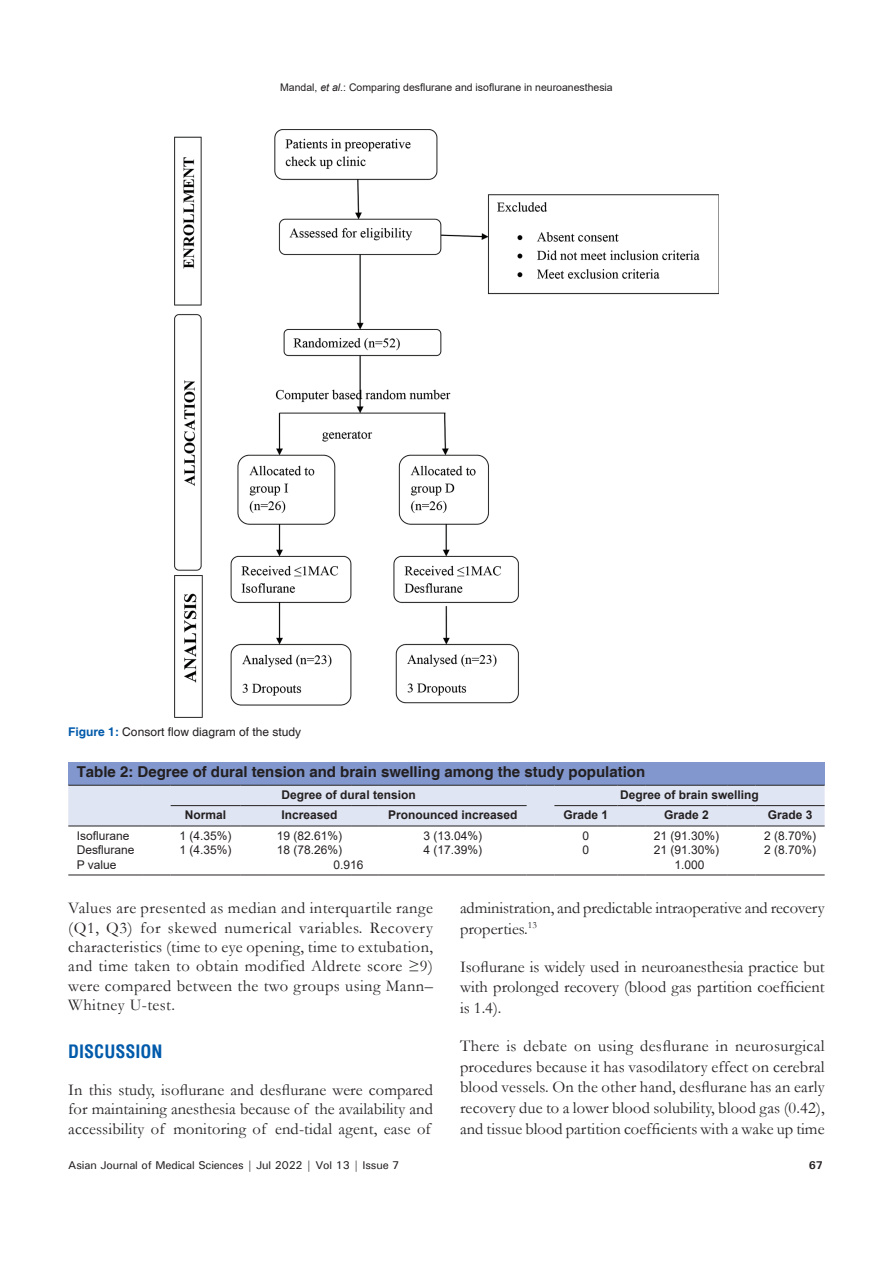
<style>
.page{position:relative;width:893px;height:1263px;background:#fff}
.page>*{position:absolute;margin:0;border:0;box-sizing:border-box;transform-origin:0 0}
.t1{font:700 condensed 18px "Helvetica";color:#015aaa}
.TX{font:16.5px/19.4px "Garamond";color:#231f20;text-align:justify}
.TT{font:700 15px "Helvetica";color:#231f20}
.TB{font:12px "Arial";color:#231f20}
.TCH{font:700 12px "Arial";color:#231f20}
.FGC{font:12px "Helvetica";color:#231f20}
.TBL{font:12px "Arial";color:#231f20}
.t2{font:500 11.25px "Univers";letter-spacing:-.01em;color:#231f20}
.t3{font:700 11.25px "Univers";color:#231f20}
.t4{font:10.5px "Arial";color:#231f20}
.s1{font-style:italic}
.s2{font-weight:700;color:#015aaa}
</style>
<div class="page">
<div style="left:68px;top:763px;width:757px;height:22px;background:#8197cd"></div>
<hr style="left:68px;top:874px;width:75px;height:1px;background:#231f20">
<svg style="left:143px;top:874px;width:28px;height:1px"></svg>
<hr style="left:171px;top:874px;width:69px;height:1px;background:#231f20">
<svg style="left:240px;top:874px;width:28px;height:1px"></svg>
<hr style="left:268px;top:874px;width:83px;height:1px;background:#231f20">
<svg style="left:351px;top:874px;width:28px;height:1px"></svg>
<hr style="left:379px;top:874px;width:148px;height:1px;background:#231f20">
<svg style="left:527px;top:874px;width:27px;height:1px"></svg>
<hr style="left:554px;top:874px;width:63px;height:1px;background:#231f20">
<svg style="left:617px;top:874px;width:28px;height:1px"></svg>
<hr style="left:645px;top:874px;width:83px;height:1px;background:#231f20">
<svg style="left:728px;top:874px;width:28px;height:1px"></svg>
<hr style="left:756px;top:874px;width:69px;height:1px;background:#231f20">
<svg style="left:68px;top:785px;width:757px;height:42px;background:#d5d9e6"></svg>
<hr style="left:756px;top:805px;width:69px;height:1px;background:#231f20">
<img style="left:174px;top:129px;width:545px;height:589px">
<p class="t4" style="left:280px;top:80px;width:334px">Mandal, <span class="s1">et al</span>.: Comparing desflurane and isoflurane in neuroanesthesia</p>
<p class="FGC" style="left:68px;top:724px;width:234px"><span class="s2">Figure 1:</span> Consort flow diagram of the study</p>
<p class="TT" style="left:77px;top:762px;width:570px">Table 2: Degree of dural tension and brain swelling among the study population</p>
<p class="TCH" style="left:282px;top:786px;width:136px">Degree of dural tension</p>
<p class="TCH" style="left:620px;top:786px;width:140px">Degree of brain swelling</p>
<p class="TCH" style="left:185px;top:807px;width:43px">Normal</p>
<p class="TCH" style="left:282px;top:807px;width:58px">Increased</p>
<p class="TCH" style="left:388px;top:807px;width:131px">Pronounced increased</p>
<p class="TCH" style="left:564px;top:807px;width:46px">Grade 1</p>
<p class="TCH" style="left:664px;top:807px;width:46px">Grade 2</p>
<p class="TCH" style="left:768px;top:807px;width:46px">Grade 3</p>
<p class="TB" style="left:77px;top:827px;width:54px">Isoflurane</p>
<p class="TB" style="left:179px;top:827px;width:54px">1 (4.35%)</p>
<p class="TB" style="left:277px;top:827px;width:67px">19 (82.61%)</p>
<p class="TB" style="left:423px;top:827px;width:60px">3 (13.04%)</p>
<p class="TB" style="left:583px;top:827px;width:8px">0</p>
<p class="TB" style="left:654px;top:827px;width:67px">21 (91.30%)</p>
<p class="TB" style="left:764px;top:827px;width:54px">2 (8.70%)</p>
<p class="TB" style="left:77px;top:842px;width:59px">Desflurane</p>
<p class="TB" style="left:179px;top:842px;width:54px">1 (4.35%)</p>
<p class="TB" style="left:277px;top:842px;width:67px">18 (78.26%)</p>
<p class="TB" style="left:423px;top:842px;width:60px">4 (17.39%)</p>
<p class="TB" style="left:583px;top:842px;width:8px">0</p>
<p class="TB" style="left:654px;top:842px;width:67px">21 (91.30%)</p>
<p class="TB" style="left:764px;top:842px;width:54px">2 (8.70%)</p>
<p class="TBL" style="left:77px;top:856px;width:41px">P value</p>
<p class="TBL" style="left:334px;top:856px;width:32px">0.916</p>
<p class="TBL" style="left:674px;top:856px;width:32px">1.000</p>
<p class="TX" style="left:68px;top:898px;width:366px">Values are presented as median and interquartile range (Q1, Q3) for skewed numerical variables. Recovery characteristics (time to eye opening, time to extubation, and time taken to obtain modified Aldrete score ≥9) were compared between the two groups using Mann– Whitney U-test.</p>
<h1 class="t1" style="left:68px;top:1040px;width:96px">DISCUSSION</h1>
<p class="TX" style="left:68px;top:1079px;width:366px">In this study, isoflurane and desflurane were compared for maintaining anesthesia because of the availability and accessibility of monitoring of end-tidal agent, ease of</p>
<p class="TX" style="left:460px;top:897px;width:366px;line-height:20.7px">administration, and predictable intraoperative and recovery properties.<sup>13</sup></p>
<p class="TX" style="left:460px;top:956px;width:366px;line-height:20.7px">Isoflurane is widely used in neuroanesthesia practice but with prolonged recovery (blood gas partition coefficient is 1.4).</p>
<p class="TX" style="left:460px;top:1035px;width:366px;line-height:20.7px">There is debate on using desflurane in neurosurgical procedures because it has vasodilatory effect on cerebral blood vessels. On the other hand, desflurane has an early recovery due to a lower blood solubility, blood gas (0.42), and tissue blood partition coefficients with a wake up time</p>
<p class="t2" style="left:68px;top:1157px;width:333px">Asian Journal of Medical Sciences | Jul 2022 | Vol 13 | Issue 7</p>
<p class="t3" style="left:809px;top:1157px;width:16px">67</p>
</div>
